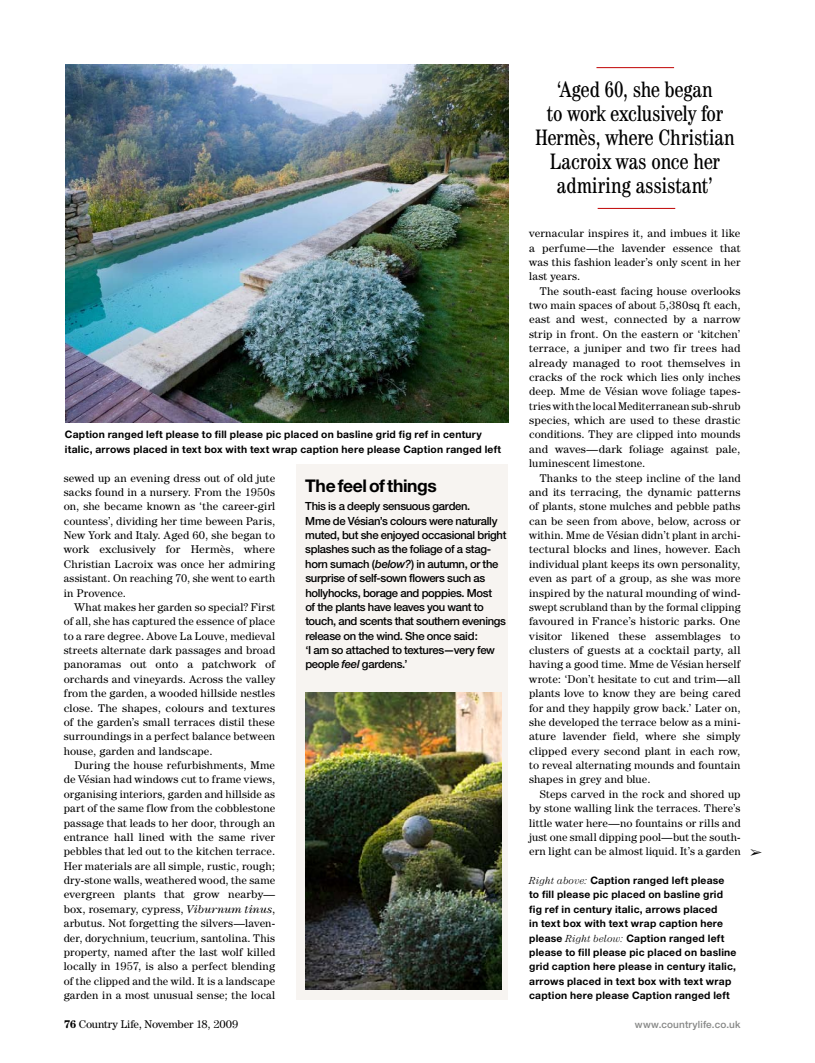
<style>
.page{position:relative;width:815px;height:1063px;background:#fff}
.page>*{position:absolute;margin:0;border:0;box-sizing:border-box;transform-origin:0 0}
.t1{font:condensed 22.5px/23.8px "Century IT Cby BT";color:#000;text-align:center;scale:.95 1}
.t2{font:700 17.5px "Helvetica Neue";letter-spacing:-.02em;color:#000}
.t3{font:11.25px/14.4px "Century IT Cby BT";letter-spacing:.015em;color:#000;text-align:justify}
.t4{font:500 11.25px/14.4px "Helvetica Neue";letter-spacing:-.03em;color:#000}
.t5{font:11.25px "Century IT Cby BT";letter-spacing:-.015em;color:#000}
.t6{font:700 10.25px/14.4px "Helvetica Neue";letter-spacing:.02em;color:#000}
.t7{font:500 10px "Helvetica Neue";letter-spacing:.015em;color:#868786}
.s1{font-style:italic}
.s2{font-family:"Century IT Cby BT";font-weight:300;font-style:italic}
.s3{font-weight:700}
</style>
<div class="page">
<div style="left:296px;top:464px;width:212px;height:535px;background:#f7f4f1"></div>
<img style="left:306px;top:692px;width:196px;height:298px">
<img style="left:66px;top:65px;width:442px;height:358px">
<hr style="left:596px;top:67px;width:78px;height:1px;background:#c00303">
<hr style="left:598px;top:208px;width:77px;height:1px;background:#c00303">
<p class="t6" style="left:65px;top:427px;width:438px">Caption ranged left please to fill please pic placed on basline grid fig ref in century italic, arrows placed in text box with text wrap caption here please Caption ranged left</p>
<p class="t3" style="left:64px;top:470px;width:213px">sewed up an evening dress out of old jute sacks found in a nursery. From the 1950s on, she became known as ‘the career-girl countess’, dividing her time beween Paris, New York and Italy. Aged 60, she began to work exclusively for Hermès, where Christian Lacroix was once her admiring assistant. On reaching 70, she went to earth in Provence.</p>
<p class="t3" style="left:64px;top:600px;width:213px;text-indent:11px">What makes her garden so special? First of all, she has captured the essence of place to a rare degree. Above La Louve, medieval streets alternate dark passages and broad panoramas out onto a patchwork of orchards and vineyards. Across the valley from the garden, a wooded hillside nestles close. The shapes, colours and textures of the garden’s small terraces distil these surroundings in a perfect balance between house, garden and landscape.</p>
<p class="t3" style="left:64px;top:758px;width:213px;text-indent:11px">During the house refurbishments, Mme de Vésian had windows cut to frame views, organising interiors, garden and hillside as part of the same flow from the cobblestone passage that leads to her door, through an entrance hall lined with the same river pebbles that led out to the kitchen terrace.<br>Her materials are all simple, rustic, rough; dry-stone walls, weathered wood, the same evergreen plants that grow nearby— box, rosemary, cypress, <span class="s1">Viburnum tinus</span>, arbutus. Not forgetting the silvers—laven&shy;der, dorychnium, teucrium, santolina. This property, named after the last wolf killed locally in 1957, is also a perfect blending of the clipped and the wild. It is a landscape garden in a most unusual sense; the local</p>
<h2 class="t2" style="left:305px;top:475px;width:133px">The feel of things</h2>
<p class="t4" style="left:305px;top:499px;width:203px">This is a deeply sensuous garden.<br>Mme de Vésian’s colours were naturally muted, but she enjoyed occasional bright splashes such as the foliage of a stag&shy;horn sumach (<span class="s1">below?</span>) in autumn, or the surprise of self-sown flowers such as hollyhocks, borage and poppies. Most<br>of the plants have leaves you want to touch, and scents that southern evenings release on the wind. She once said:<br>‘I am so attached to textures—very few people <span class="s1">feel</span> gardens.’</p>
<h1 class="t1" style="left:535px;top:77px;width:212px">‘Aged 60, she began<br>to work exclusively for<br>Hermès, where Christian<br>Lacroix was once her admiring assistant’</h1>
<p class="t3" style="left:529px;top:226px;width:213px">vernacular inspires it, and imbues it like a perfume—the lavender essence that was this fashion leader’s only scent in her last years.</p>
<p class="t3" style="left:529px;top:283px;width:213px;text-indent:11px">The south-east facing house overlooks two main spaces of about 5,380sq ft each, east and west, connected by a narrow strip in front. On the eastern or ‘kitchen’ terrace, a juniper and two fir trees had already managed to root themselves in cracks of the rock which lies only inches deep. Mme de Vésian wove foliage tapes&shy;tries with the local Mediterranean sub-shrub species, which are used to these drastic conditions. They are clipped into mounds and waves—dark foliage against pale, luminescent limestone.</p>
<p class="t3" style="left:529px;top:470px;width:213px;text-indent:11px">Thanks to the steep incline of the land and its terracing, the dynamic patterns of plants, stone mulches and pebble paths can be seen from above, below, across or within. Mme de Vésian didn’t plant in archi&shy;tectural blocks and lines, however. Each individual plant keeps its own personality, even as part of a group, as she was more inspired by the natural mounding of wind&shy;swept scrubland than by the formal clipping favoured in France’s historic parks. One visitor likened these assemblages to clusters of guests at a cocktail party, all having a good time. Mme de Vésian herself wrote: ‘Don’t hesitate to cut and trim—all plants love to know they are being cared for and they happily grow back.’ Later on, she developed the terrace below as a mini&shy;ature lavender field, where she simply clipped every second plant in each row, to reveal alternating mounds and fountain shapes in grey and blue.</p>
<p class="t3" style="left:529px;top:787px;width:213px;text-indent:11px">Steps carved in the rock and shored up by stone walling link the terraces. There’s little water here—no fountains or rills and just one small dipping pool—but the south&shy;ern light can be almost liquid. It’s a garden</p>
<p class="t6" style="left:529px;top:873px;width:209px"><span class="s2">Right above:</span> Caption ranged left please to fill please pic placed on basline grid fig ref in century italic, arrows placed<br>in text box with text wrap caption here please <span class="s2">Right below:</span> Caption ranged left please to fill please pic placed on basline grid caption here please in century italic, arrows placed in text box with text wrap caption here please Caption ranged left</p>
<p class="t5" style="left:64px;top:1017px;width:176px"><span class="s3">76</span> Country Life, November 18, 2009</p>
<p class="t7" style="left:635px;top:1018px;width:107px">www.countrylife.co.uk</p>
</div>
